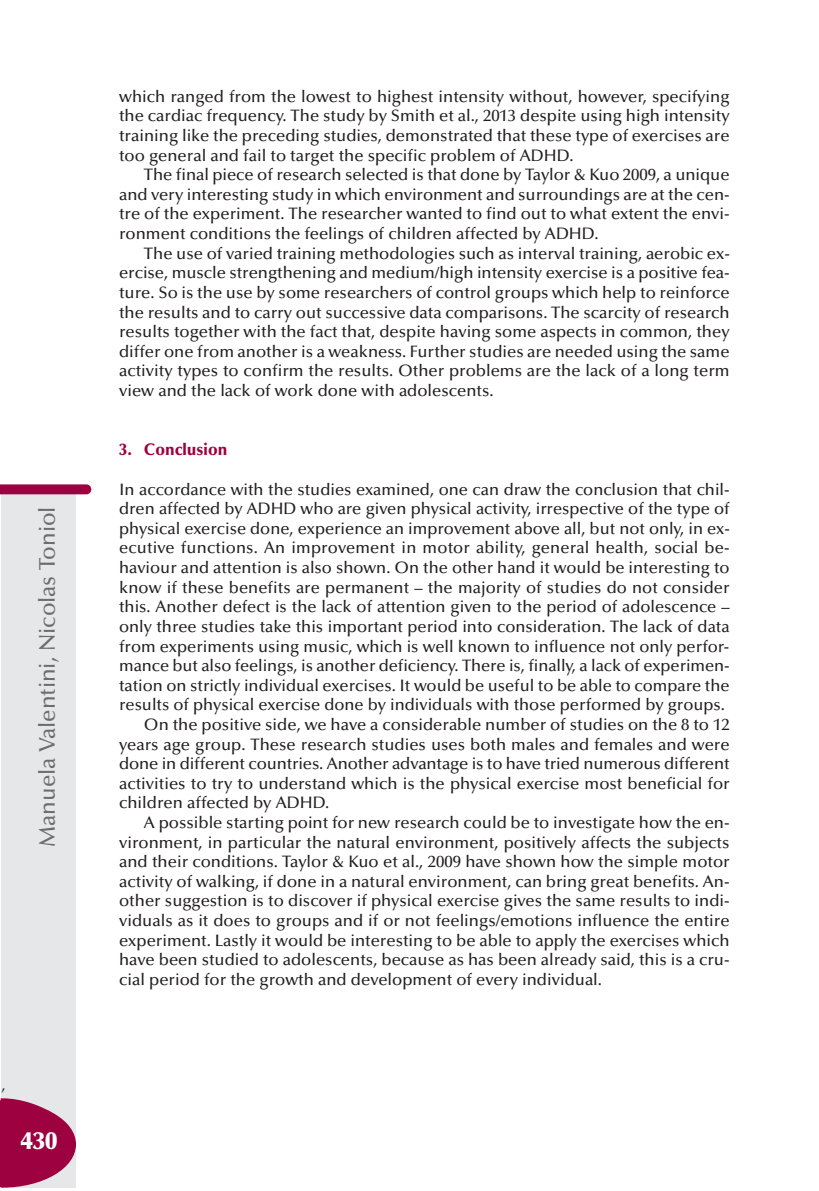
<style>
.page{position:relative;width:819px;height:1191px;background:#fff}
.page>*{position:absolute;margin:0;border:0;box-sizing:border-box;transform-origin:0 0}
.t1{font:900 24.5px "Optima";color:#fff}
.t2{font:500 22.75px "Optima";color:#6c6d70}
.t3{font:500 16.62px/19.6px "Optima";color:#231f20;text-align:justify}
.t4{font:900 16.62px "Optima";color:#9d0140;scale:.95 1}
.t5{font:500 14.88px "Optima";color:#231f20}
</style>
<div class="page">
<div style="left:2px;top:492px;width:74px;height:695px;background:#e6e7e9"></div>
<svg style="left:0;top:484px;width:91px;height:10px"></svg>
<svg style="left:0;top:1097px;width:76px;height:90px"></svg>
<h2 class="t2" style="left:38px;top:847px;width:342px;rotate:-90deg">Manuela Valentini, Nicolas Toniol</h2>
<p class="t5" style="left:2px;top:1079px;width:5px">,</p>
<h1 class="t1" style="left:21px;top:1131px;width:38px">430</h1>
<p class="t3" style="left:119px;top:88px;width:612px">which ranged from the lowest to highest intensity without, however, specifying the cardiac frequency. The study by Smith et al., 2013 despite using high intensity training like the preceding studies, demonstrated that these type of exercises are too general and fail to target the specific problem of ADHD.</p>
<p class="t3" style="left:119px;top:166px;width:612px;text-indent:25px">The final piece of research selected is that done by Taylor &amp; Kuo 2009, a unique and very interesting study in which environment and surroundings are at the cen&shy;tre of the experiment. The researcher wanted to find out to what extent the envi&shy;ronment conditions the feelings of children affected by ADHD.</p>
<p class="t3" style="left:119px;top:245px;width:612px;text-indent:25px">The use of varied training methodologies such as interval training, aerobic ex&shy;ercise, muscle strengthening and medium/high intensity exercise is a positive fea&shy;ture. So is the use by some researchers of control groups which help to reinforce the results and to carry out successive data comparisons. The scarcity of research results together with the fact that, despite having some aspects in common, they differ one from another is a weakness. Further studies are needed using the same activity types to confirm the results. Other problems are the lack of a long term view and the lack of work done with adolescents.</p>
<p class="t4" style="left:119px;top:442px;width:115px">3. Conclusion</p>
<p class="t3" style="left:119px;top:481px;width:612px">In accordance with the studies examined, one can draw the conclusion that chil-</p>
<p class="t3" style="left:119px;top:500px;width:612px">dren affected by ADHD who are given physical activity, irrespective of the type of</p>
<p class="t3" style="left:119px;top:520px;width:612px">physical exercise done, experience an improvement above all, but not only, in ex-</p>
<p class="t3" style="left:119px;top:540px;width:612px">ecutive functions. An improvement in motor ability, general health, social be-</p>
<p class="t3" style="left:119px;top:559px;width:612px">haviour and attention is also shown. On the other hand it would be interesting to</p>
<p class="t3" style="left:119px;top:579px;width:612px">know if these benefits are permanent – the majority of studies do not consider</p>
<p class="t3" style="left:119px;top:598px;width:612px">this. Another defect is the lack of attention given to the period of adolescence –</p>
<p class="t3" style="left:119px;top:618px;width:612px">only three studies take this important period into consideration. The lack of data</p>
<p class="t3" style="left:119px;top:638px;width:611px">from experiments using music, which is well known to influence not only perfor-</p>
<p class="t3" style="left:119px;top:657px;width:612px">mance but also feelings, is another deficiency. There is, finally, a lack of experimen-</p>
<p class="t3" style="left:119px;top:677px;width:612px">tation on strictly individual exercises. It would be useful to be able to compare the</p>
<p class="t3" style="left:119px;top:696px;width:607px">results of physical exercise done by individuals with those performed by groups.</p>
<p class="t3" style="left:144px;top:716px;width:587px">On the positive side, we have a considerable number of studies on the 8 to 12</p>
<p class="t3" style="left:119px;top:736px;width:612px">years age group. These research studies uses both males and females and were</p>
<p class="t3" style="left:119px;top:755px;width:612px">done in different countries. Another advantage is to have tried numerous different</p>
<p class="t3" style="left:119px;top:775px;width:612px">activities to try to understand which is the physical exercise most beneficial for</p>
<p class="t3" style="left:119px;top:794px;width:212px">children affected by ADHD.</p>
<p class="t3" style="left:144px;top:814px;width:587px">A possible starting point for new research could be to investigate how the en-</p>
<p class="t3" style="left:119px;top:834px;width:612px">vironment, in particular the natural environment, positively affects the subjects</p>
<p class="t3" style="left:119px;top:853px;width:612px">and their conditions. Taylor &amp; Kuo et al., 2009 have shown how the simple motor</p>
<p class="t3" style="left:119px;top:873px;width:612px">activity of walking, if done in a natural environment, can bring great benefits. An-</p>
<p class="t3" style="left:119px;top:892px;width:612px">other suggestion is to discover if physical exercise gives the same results to indi-</p>
<p class="t3" style="left:119px;top:912px;width:612px">viduals as it does to groups and if or not feelings/emotions influence the entire</p>
<p class="t3" style="left:119px;top:932px;width:612px">experiment. Lastly it would be interesting to be able to apply the exercises which</p>
<p class="t3" style="left:119px;top:951px;width:612px">have been studied to adolescents, because as has been already said, this is a cru-</p>
<p class="t3" style="left:119px;top:971px;width:484px">cial period for the growth and development of every individual.</p>
</div>
